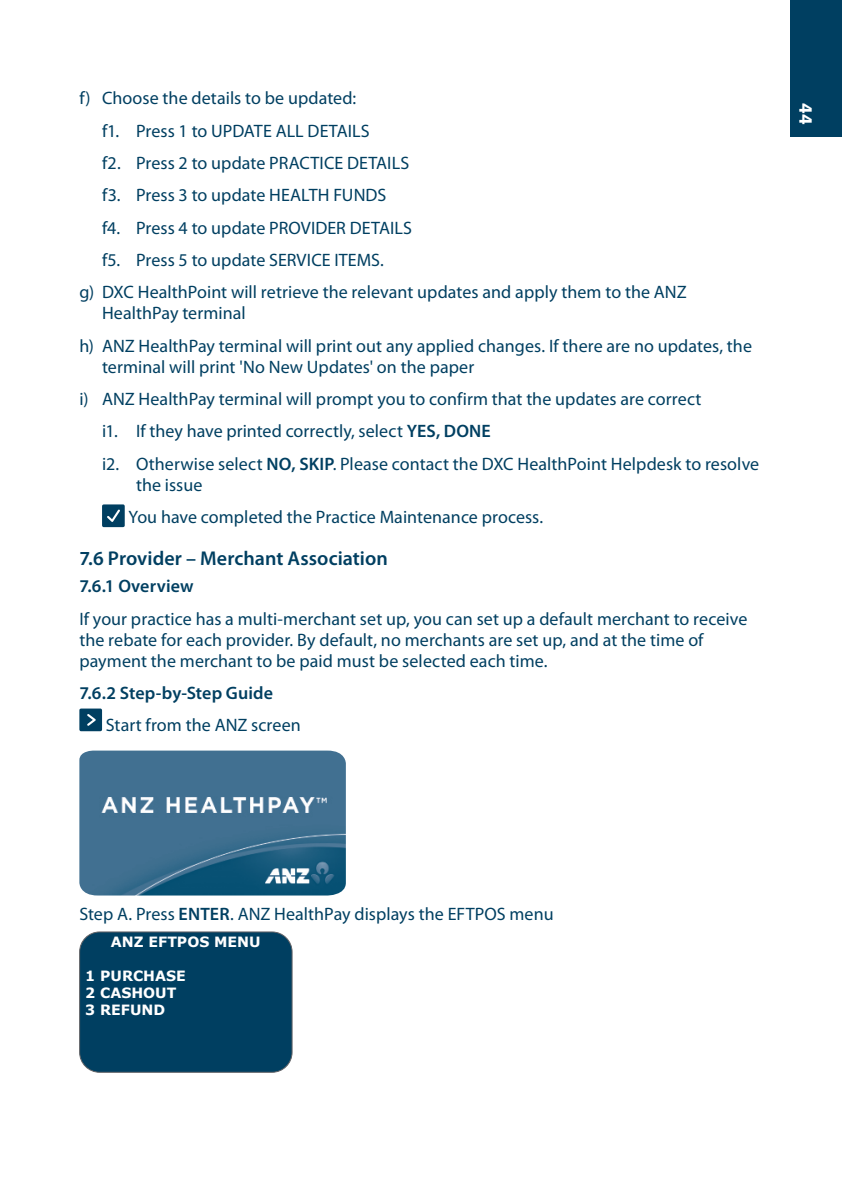
<style>
.page{position:relative;width:842px;height:1191px;background:#fff}
.page>*{position:absolute;margin:0;border:0;box-sizing:border-box;transform-origin:0 0}
.t1{font:600 20px "Myriad Pro";color:#003f61}
.t2{font:700 19px "Myriad Pro";color:#fff}
.t3{font:18px/21px "Myriad Pro";color:#003f61}
.t4{font:600 18px "Myriad Pro";letter-spacing:.005em;color:#003f61}
.t5{font:700 14.2px/17px "Verdana";color:#fff}
.s1{font-weight:600}
</style>
<div class="page">
<div style="left:791px;top:0;width:51px;height:136px;background:#003f61"></div>
<div style="left:102px;top:504px;width:23px;height:23px;background:#003f61;border-radius:2px"></div>
<svg style="left:107px;top:509px;width:13px;height:13px"></svg>
<div style="left:79px;top:708px;width:23px;height:23px;background:#003f61;border-radius:2px"></div>
<svg style="left:87px;top:714px;width:9px;height:12px"></svg>
<img style="left:79px;top:750px;width:267px;height:145px">
<div style="left:80px;top:932px;width:212px;height:140px;background:#003f61;border-radius:20px"></div>
<div style="left:79px;top:931px;width:213px;height:141px;border:1px solid #636366;border-radius:20px"></div>
<p class="t3" style="left:79px;top:87px;width:278px">f) Choose the details to be updated:</p>
<p class="t3" style="left:102px;top:120px;width:269px">f1. Press 1 to UPDATE ALL DETAILS</p>
<p class="t3" style="left:102px;top:152px;width:309px">f2. Press 2 to update PRACTICE DETAILS</p>
<p class="t3" style="left:102px;top:184px;width:286px">f3. Press 3 to update HEALTH FUNDS</p>
<p class="t3" style="left:102px;top:217px;width:312px">f4. Press 4 to update PROVIDER DETAILS</p>
<p class="t3" style="left:102px;top:249px;width:283px">f5. Press 5 to update SERVICE ITEMS.</p>
<p class="t3" style="left:79px;top:281px;width:609px">g) DXC HealthPoint will retrieve the relevant updates and apply them to the ANZ</p>
<p class="t3" style="left:79px;top:297px;width:674px;line-height:32.4px;text-indent:23px">HealthPay terminal<br>h) ANZ HealthPay terminal will print out any applied changes. If there are no updates, the</p>
<p class="t3" style="left:102px;top:356px;width:374px">terminal will print 'No New Updates' on the paper</p>
<p class="t3" style="left:79px;top:388px;width:624px">i) ANZ HealthPay terminal will prompt you to confirm that the updates are correct</p>
<p class="t3" style="left:102px;top:421px;width:390px">i1. If they have printed correctly, select <span class="s1">YES, DONE</span></p>
<p class="t3" style="left:102px;top:453px;width:659px">i2. Otherwise select <span class="s1">NO, SKIP</span>. Please contact the DXC HealthPoint Helpdesk to resolve</p>
<p class="t3" style="left:129px;top:468px;width:416px;line-height:32.2px;text-indent:7px">the issue<br>You have completed the Practice Maintenance process.</p>
<p class="t1" style="left:79px;top:546px;width:310px">7.6 Provider – Merchant Association</p>
<p class="t4" style="left:79px;top:574px;width:116px">7.6.1 Overview</p>
<p class="t3" style="left:79px;top:607px;width:669px">If your practice has a multi-merchant set up, you can set up a default merchant to receive the rebate for each provider. By default, no merchants are set up, and at the time of payment the merchant to be paid must be selected each time.</p>
<p class="t4" style="left:79px;top:681px;width:195px">7.6.2 Step-by-Step Guide</p>
<p class="t3" style="left:106px;top:714px;width:197px">Start from the ANZ screen</p>
<p class="t2" style="left:818px;top:103px;width:23px;rotate:90deg">44</p>
<p class="t3" style="left:79px;top:903px;width:476px">Step A. Press <span class="s1">ENTER</span>. ANZ HealthPay displays the EFTPOS menu</p>
<p class="t5" style="left:111px;top:933px;width:151px">ANZ EFTPOS MENU</p>
<p class="t5" style="left:85px;top:967px;width:102px">1 PURCHASE<br>2 CASHOUT<br>3 REFUND</p>
</div>
